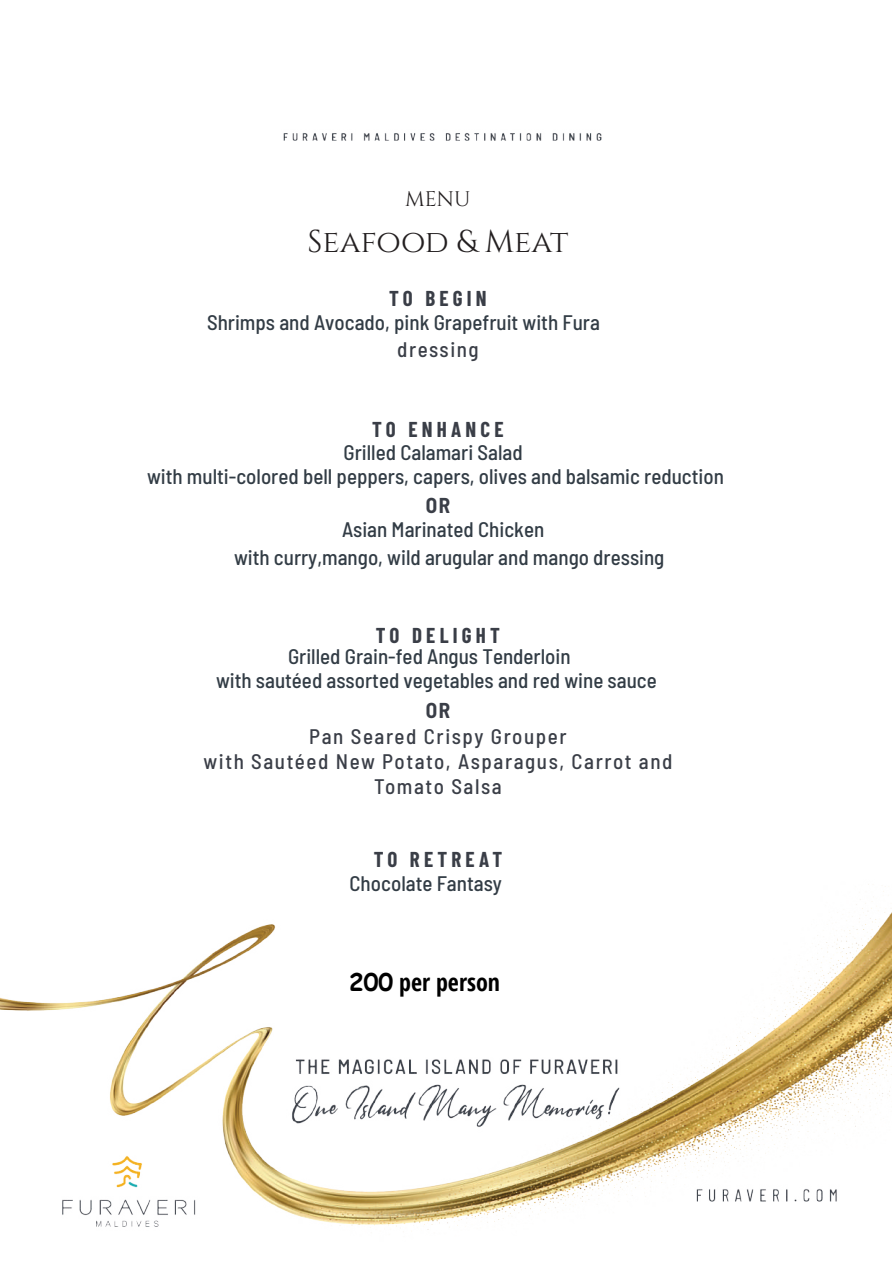
<style>
.page{position:relative;width:893px;height:1263px;background:#fff}
.page>*{position:absolute;margin:0;border:0;box-sizing:border-box;transform-origin:0 0}
.t1{font:31.5px "Cinzel";color:#231f20}
.t2{font:700 24px "Open Sans Condensed";color:#000}
.t3{font:500 semi-condensed 21px/24px "Barlow";color:#323c45;text-align:center}
.t4{font:500 semi-condensed 21px/25.2px "Barlow";letter-spacing:.075em;color:#3a3e47;text-align:center}
.t5{font:700 21px "Barlow Condensed";letter-spacing:.2em;color:#3a3e47}
.t6{font:21px "Cinzel";color:#231f20}
.t7{font:700 semi-condensed 21px "Barlow";color:#3a3e47}
.s1{font-family:"Comic Sans MS"}
</style>
<div class="page">
<img style="left:0;top:133px;width:892px;height:1097px">
<p class="t6" style="left:405px;top:186px;width:67px">MENU</p>
<h1 class="t1" style="left:308px;top:221px;width:262px">Seafood &amp; Meat</h1>
<p class="t5" style="left:389px;top:284px;width:99px">TO BEGIN</p>
<p class="t4" style="left:397px;top:335px;width:83px">dressing</p>
<p class="t3" style="left:207px;top:309px;width:394px">Shrimps and Avocado, pink Grapefruit with Fura</p>
<p class="t5" style="left:372px;top:415px;width:133px">TO ENHANCE</p>
<p class="t3" style="left:147px;top:439px;width:578px">Grilled Calamari Salad<br>with multi-colored bell peppers, capers, olives and balsamic reduction</p>
<p class="t3" style="left:234px;top:513px;width:432px;line-height:28.5px">Asian Marinated Chicken<br>with curry,mango, wild arugular and mango dressing</p>
<p class="t7" style="left:426px;top:490px;width:26px">OR</p>
<p class="t5" style="left:376px;top:620px;width:125px">TO DELIGHT</p>
<p class="t3" style="left:216px;top:643px;width:442px;text-align:left;text-indent:72px">Grilled Grain-fed Angus Tenderloin<br>with sautéed assorted vegetables and red wine sauce</p>
<p class="t7" style="left:426px;top:696px;width:26px">OR</p>
<p class="t4" style="left:203px;top:722px;width:470px">Pan Seared Crispy Grouper<br>with Sautéed New Potato, Asparagus, Carrot and<br>Tomato Salsa</p>
<p class="t5" style="left:374px;top:845px;width:130px">TO RETREAT</p>
<p class="t3" style="left:350px;top:870px;width:154px">Chocolate Fantasy</p>
<p class="t2" style="left:349px;top:965px;width:152px"><span class="s1">200</span> per person</p>
</div>
